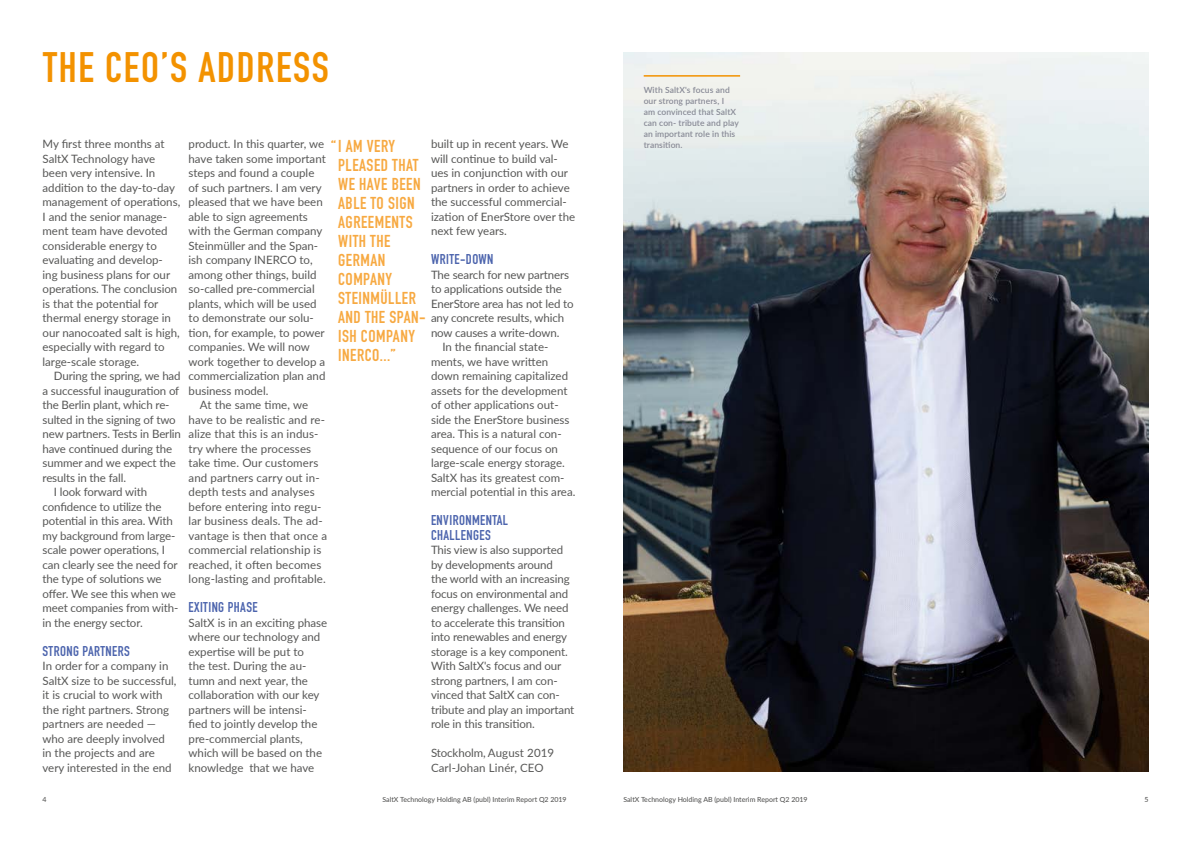
<style>
.page{position:relative;width:1191px;height:842px;background:#fff}
.page>*{position:absolute;margin:0;border:0;box-sizing:border-box;transform-origin:0 0}
.t1{font:700 42px "DIN Condensed";letter-spacing:.04em;color:#f39200}
.t2{font:700 17px/19px "DIN Condensed";letter-spacing:.03em;color:#f7a941}
.t3{font:700 14px/14.5px "DIN Condensed";letter-spacing:.03em;color:#4c64ad}
.t4{font:11.5px/14.5px "Lato";color:#575756}
.t5{font:600 8.5px/11px "Lato";letter-spacing:.01em;color:#878995}
.t6{font:500 7px "Lato";color:#575756}
</style>
<div class="page">
<img style="left:624px;top:53px;width:524px;height:718px">
<hr style="left:643px;top:75px;width:97px;height:2px;background:#f39200">
<h1 class="t1" style="left:43px;top:39px;width:287px">THE CEO’S ADDRESS</h1>
<p class="t4" style="left:43px;top:136px;width:139px">My first three months at<br>SaltX Technology have been very intensive. In addition to the day-to-day management of operations,<br>I and the senior manage&shy;ment team have devoted considerable energy to evaluating and develop&shy;ing business plans for our operations. The conclusion is that the potential for thermal energy storage in our nanocoated salt is high, especially with regard to large-scale storage.</p>
<p class="t4" style="left:54px;top:368px;width:128px">During the spring, we had</p>
<p class="t4" style="left:43px;top:383px;width:138px">a successful inauguration of</p>
<p class="t4" style="left:43px;top:397px;width:128px">the Berlin plant, which re-</p>
<p class="t4" style="left:43px;top:412px;width:135px">sulted in the signing of two</p>
<p class="t4" style="left:43px;top:426px;width:140px">new partners. Tests in Berlin</p>
<p class="t4" style="left:43px;top:441px;width:131px">have continued during the</p>
<p class="t4" style="left:43px;top:455px;width:135px">summer and we expect the</p>
<p class="t4" style="left:43px;top:470px;width:85px">results in the fall.</p>
<p class="t4" style="left:54px;top:484px;width:95px">I look forward with</p>
<p class="t4" style="left:43px;top:499px;width:120px">confidence to utilize the</p>
<p class="t4" style="left:43px;top:513px;width:132px">potential in this area. With</p>
<p class="t4" style="left:43px;top:528px;width:134px">my background from large-</p>
<p class="t4" style="left:43px;top:542px;width:124px">scale power operations, I</p>
<p class="t4" style="left:43px;top:557px;width:137px">can clearly see the need for</p>
<p class="t4" style="left:43px;top:571px;width:121px">the type of solutions we</p>
<p class="t4" style="left:43px;top:586px;width:135px">offer. We see this when we</p>
<p class="t4" style="left:43px;top:600px;width:137px">meet companies from with-</p>
<p class="t4" style="left:43px;top:615px;width:102px">in the energy sector.</p>
<p class="t3" style="left:43px;top:643px;width:89px">STRONG PARTNERS</p>
<p class="t4" style="left:43px;top:658px;width:135px">In order for a company in<br>SaltX size to be successful, it is crucial to work with the right partners. Strong partners are needed — who are deeply involved in the projects and are very interested in the end</p>
<p class="t4" style="left:189px;top:136px;width:137px">product. In this quarter, we</p>
<p class="t4" style="left:189px;top:151px;width:139px">have taken some important</p>
<p class="t4" style="left:189px;top:165px;width:127px">steps and found a couple</p>
<p class="t4" style="left:189px;top:180px;width:135px">of such partners. I am very</p>
<p class="t4" style="left:189px;top:194px;width:136px">pleased that we have been</p>
<p class="t4" style="left:189px;top:209px;width:121px">able to sign agreements</p>
<p class="t4" style="left:189px;top:223px;width:135px">with the German company</p>
<p class="t4" style="left:189px;top:238px;width:131px">Steinmüller and the Span-</p>
<p class="t4" style="left:189px;top:252px;width:126px">ish company INERCO to,</p>
<p class="t4" style="left:189px;top:267px;width:129px">among other things, build</p>
<p class="t4" style="left:189px;top:281px;width:128px">so-called pre-commercial</p>
<p class="t4" style="left:189px;top:296px;width:129px">plants, which will be used</p>
<p class="t4" style="left:189px;top:310px;width:127px">to demonstrate our solu-</p>
<p class="t4" style="left:189px;top:325px;width:138px">tion, for example, to power</p>
<p class="t4" style="left:189px;top:339px;width:123px">companies. We will now</p>
<p class="t4" style="left:189px;top:354px;width:138px">work together to develop a</p>
<p class="t4" style="left:189px;top:368px;width:138px">commercialization plan and</p>
<p class="t4" style="left:189px;top:383px;width:81px">business model.</p>
<p class="t4" style="left:200px;top:397px;width:110px">At the same time, we</p>
<p class="t4" style="left:189px;top:412px;width:138px">have to be realistic and re-</p>
<p class="t4" style="left:189px;top:426px;width:131px">alize that this is an indus-</p>
<p class="t4" style="left:189px;top:441px;width:124px">try where the processes</p>
<p class="t4" style="left:189px;top:455px;width:131px">take time. Our customers</p>
<p class="t4" style="left:189px;top:470px;width:133px">and partners carry out in-</p>
<p class="t4" style="left:189px;top:484px;width:128px">depth tests and analyses</p>
<p class="t4" style="left:189px;top:499px;width:134px">before entering into regu-</p>
<p class="t4" style="left:189px;top:513px;width:136px">lar business deals. The ad-</p>
<p class="t4" style="left:189px;top:528px;width:140px">vantage is then that once a</p>
<p class="t4" style="left:189px;top:542px;width:134px">commercial relationship is</p>
<p class="t4" style="left:189px;top:557px;width:134px">reached, it often becomes</p>
<p class="t4" style="left:189px;top:571px;width:139px">long-lasting and profitable.</p>
<p class="t3" style="left:189px;top:600px;width:71px">EXITING PHASE</p>
<p class="t4" style="left:189px;top:615px;width:140px">SaltX is in an exciting phase where our technology and expertise will be put to<br>the test. During the au&shy;tumn and next year, the collaboration with our key partners will be intensi&shy;fied to jointly develop the pre-commercial plants, which will be based on the knowledge that we have</p>
<p class="t4" style="left:431px;top:136px;width:146px">built up in recent years. We will continue to build val&shy;ues in conjunction with our partners in order to achieve the successful commercial&shy;ization of EnerStore over the next few years.</p>
<p class="t3" style="left:431px;top:252px;width:64px">WRITE-DOWN</p>
<p class="t4" style="left:431px;top:267px;width:140px">The search for new partners</p>
<p class="t4" style="left:431px;top:281px;width:132px">to applications outside the</p>
<p class="t4" style="left:431px;top:296px;width:144px">EnerStore area has not led to</p>
<p class="t4" style="left:431px;top:310px;width:135px">any concrete results, which</p>
<p class="t4" style="left:431px;top:325px;width:130px">now causes a write-down.</p>
<p class="t4" style="left:442px;top:339px;width:107px">In the financial state-</p>
<p class="t4" style="left:431px;top:354px;width:119px">ments, we have written</p>
<p class="t4" style="left:431px;top:368px;width:139px">down remaining capitalized</p>
<p class="t4" style="left:431px;top:383px;width:138px">assets for the development</p>
<p class="t4" style="left:431px;top:397px;width:129px">of other applications out-</p>
<p class="t4" style="left:431px;top:412px;width:140px">side the EnerStore business</p>
<p class="t4" style="left:431px;top:426px;width:132px">area. This is a natural con-</p>
<p class="t4" style="left:431px;top:441px;width:128px">sequence of our focus on</p>
<p class="t4" style="left:431px;top:455px;width:135px">large-scale energy storage.</p>
<p class="t4" style="left:431px;top:470px;width:135px">SaltX has its greatest com-</p>
<p class="t4" style="left:431px;top:484px;width:146px">mercial potential in this area.</p>
<p class="t3" style="left:431px;top:513px;width:79px">ENVIRONMENTAL<br>CHALLENGES</p>
<p class="t4" style="left:431px;top:542px;width:145px">This view is also supported by developments around<br>the world with an increasing focus on environmental and energy challenges. We need to accelerate this transition into renewables and energy storage is a key component.<br>With SaltX's focus and our strong partners, I am con&shy;vinced that SaltX can con&shy;tribute and play an important role in this transition.</p>
<p class="t4" style="left:431px;top:745px;width:125px">Stockholm, August 2019<br>Carl-Johan Linér, CEO</p>
<h2 class="t2" style="left:338px;top:136px;width:89px;text-indent:-7px">“I AM VERY<br>PLEASED THAT<br>WE HAVE BEEN<br>ABLE TO SIGN<br>AGREEMENTS<br>WITH THE<br>GERMAN<br>COMPANY<br>STEINMÜLLER<br>AND THE SPAN-<br>ISH COMPANY<br>INERCO...”</h2>
<p class="t5" style="left:643px;top:84px;width:97px">With SaltX's focus and our strong partners, I<br>am convinced that SaltX can con- tribute and play an important role in this transition.</p>
<p class="t6" style="left:43px;top:795px;width:6px">4</p>
<p class="t6" style="left:382px;top:795px;width:186px">SaltX Technology Holding AB (publ) Interim Report Q2 2019</p>
<p class="t6" style="left:623px;top:795px;width:186px">SaltX Technology Holding AB (publ) Interim Report Q2 2019</p>
<p class="t6" style="left:1144px;top:795px;width:6px">5</p>
</div>
